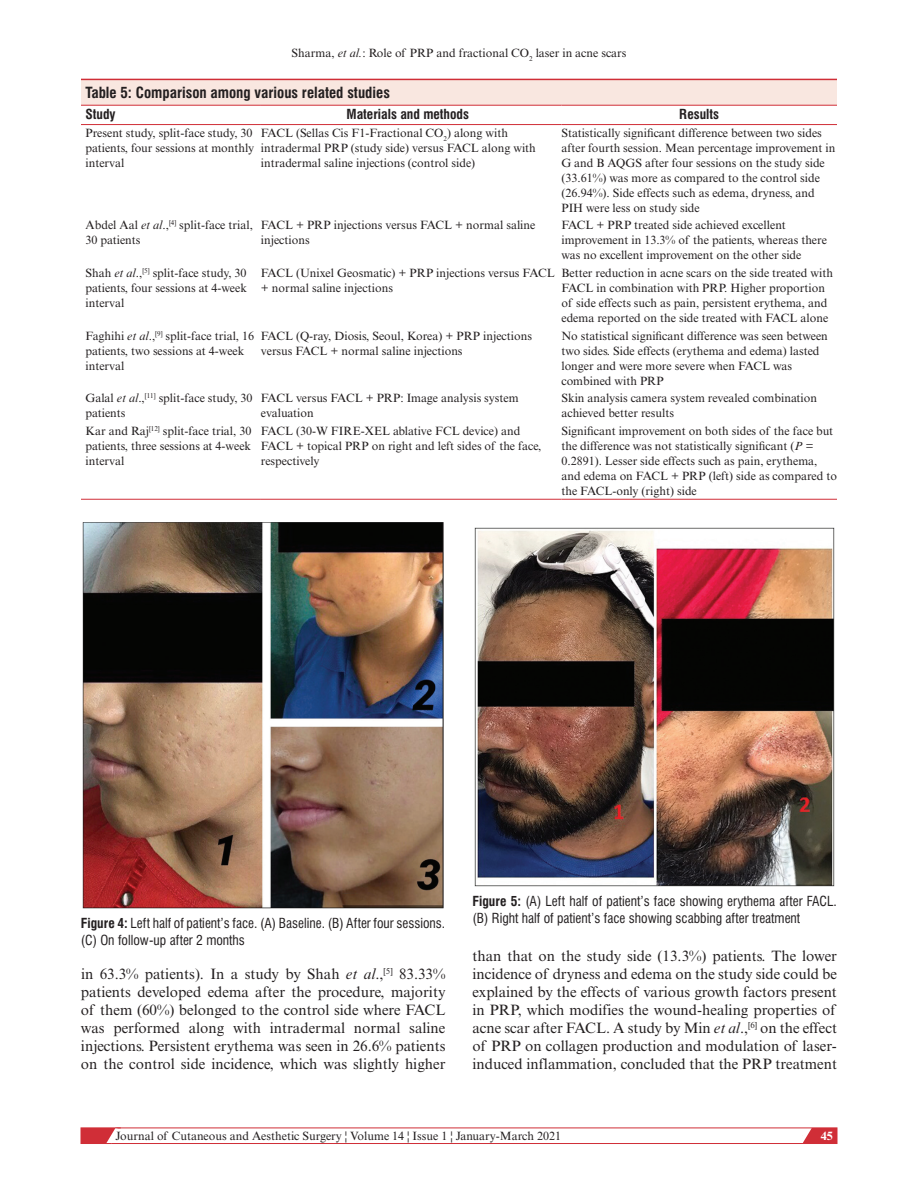
<style>
.page{position:relative;width:918px;height:1188px;background:#fff}
.page>*{position:absolute;margin:0;border:0;box-sizing:border-box;transform-origin:0 0}
.t1{font:15px/18px "Times New Roman MT Std";color:#231f20;text-align:justify}
.t2{font:700 condensed 15px "Swiss 721 BT";color:#231f20}
.t3{font:condensed 13.5px/16.5px "Swiss 721 BT";color:#231f20}
.t4{font:700 condensed 13.5px "Swiss 721 BT";color:#231f20}
.t5{font:12px/15px "Times New Roman MT Std";color:#231f20}
.t6{font:700 12px "Times New Roman MT Std";color:#fff}
.s1{font-style:italic}
.s2{font-weight:700}
</style>
<div class="page">
<svg style="left:798px;top:1127px;width:39px;height:15px"></svg>
<div style="left:81px;top:1128px;width:756px;height:16px;border:1px solid #d02e37"></div>
<svg style="left:81px;top:1127px;width:40px;height:17px"></svg>
<img style="left:82px;top:522px;width:362px;height:387px">
<div style="left:81px;top:80px;width:756px;height:25px;background:#f9e7e0"></div>
<hr style="left:81px;top:79px;width:756px;height:1px;background:#d02e37">
<hr style="left:81px;top:499px;width:180px;height:1px;background:#d02e37">
<hr style="left:261px;top:499px;width:300px;height:1px;background:#d02e37">
<hr style="left:561px;top:499px;width:276px;height:1px;background:#d02e37">
<hr style="left:81px;top:105px;width:180px;height:1px;background:#d02e37">
<hr style="left:81px;top:124px;width:180px;height:1px;background:#d02e37">
<hr style="left:261px;top:105px;width:300px;height:1px;background:#d02e37">
<hr style="left:261px;top:124px;width:300px;height:1px;background:#d02e37">
<hr style="left:561px;top:105px;width:276px;height:1px;background:#d02e37">
<hr style="left:561px;top:124px;width:276px;height:1px;background:#d02e37">
<img style="left:475px;top:527px;width:360px;height:360px">
<p class="t5" style="left:291px;top:45px;width:337px">Sharma, <span class="s1">et al.</span>: Role of PRP and fractional CO<sub>2</sub> laser in acne scars</p>
<p class="t2" style="left:86px;top:84px;width:306px">Table 5: Comparison among various related studies</p>
<p class="t4" style="left:86px;top:106px;width:32px">Study</p>
<p class="t4" style="left:347px;top:106px;width:124px">Materials and methods</p>
<p class="t4" style="left:679px;top:106px;width:41px">Results</p>
<p class="t5" style="left:86px;top:125px;width:170px">Present study, split-face study, 30 patients, four sessions at monthly interval</p>
<p class="t5" style="left:261px;top:125px;width:276px">FACL (Sellas Cis F1-Fractional CO<sub>2</sub>) along with intradermal PRP (study side) versus FACL along with intradermal saline injections (control side)</p>
<p class="t5" style="left:561px;top:125px;width:275px">Statistically significant difference between two sides after fourth session. Mean percentage improvement in G and B AQGS after four sessions on the study side (33.61%) was more as compared to the control side (26.94%). Side effects such as edema, dryness, and PIH were less on study side</p>
<p class="t5" style="left:86px;top:218px;width:169px">Abdel Aal <span class="s1">et al</span>.,<sup>[4]</sup> split-face trial,<br>30 patients</p>
<p class="t5" style="left:261px;top:218px;width:276px">FACL + PRP injections versus FACL + normal saline injections</p>
<p class="t5" style="left:561px;top:218px;width:267px">FACL + PRP treated side achieved excellent improvement in 13.3% of the patients, whereas there was no excellent improvement on the other side</p>
<p class="t5" style="left:86px;top:265px;width:163px;text-align:justify">Shah <span class="s1">et al</span>.,<sup>[5]</sup> split-face study, 30 patients, four sessions at 4-week interval</p>
<p class="t5" style="left:261px;top:265px;width:295px">FACL (Unixel Geosmatic) + PRP injections versus FACL + normal saline injections</p>
<p class="t5" style="left:561px;top:265px;width:273px">Better reduction in acne scars on the side treated with FACL in combination with PRP. Higher proportion of side effects such as pain, persistent erythema, and edema reported on the side treated with FACL alone</p>
<p class="t5" style="left:86px;top:328px;width:170px">Faghihi <span class="s1">et al</span>.,<sup>[9]</sup> split-face trial, 16 patients, two sessions at 4-week interval</p>
<p class="t5" style="left:261px;top:328px;width:273px">FACL (Q-ray, Diosis, Seoul, Korea) + PRP injections versus FACL + normal saline injections</p>
<p class="t5" style="left:561px;top:328px;width:268px">No statistical significant difference was seen between two sides. Side effects (erythema and edema) lasted longer and were more severe when FACL was combined with PRP</p>
<p class="t5" style="left:85px;top:391px;width:169px">Galal <span class="s1">et al</span>.,<sup>[11]</sup> split-face study, 30 patients</p>
<p class="t5" style="left:261px;top:391px;width:259px">FACL versus FACL + PRP: Image analysis system evaluation</p>
<p class="t5" style="left:561px;top:391px;width:257px">Skin analysis camera system revealed combination achieved better results</p>
<p class="t5" style="left:85px;top:423px;width:167px;text-align:justify">Kar and Raj<sup>[12]</sup> split-face trial, 30 patients, three sessions at 4-week interval</p>
<p class="t5" style="left:261px;top:423px;width:282px">FACL (30-W FIRE-XEL ablative FCL device) and<br>FACL + topical PRP on right and left sides of the face, respectively</p>
<p class="t5" style="left:561px;top:423px;width:277px">Significant improvement on both sides of the face but the difference was not statistically significant (<span class="s1">P = </span>0.2891). Lesser side effects such as pain, erythema, and edema on FACL + PRP (left) side as compared to the FACL-only (right) side</p>
<p class="t3" style="left:81px;top:915px;width:366px"><span class="s2">Figure 4:</span> Left half of patient’s face. (A) Baseline. (B) After four sessions. (C) On follow-up after 2 months</p>
<p class="t1" style="left:81px;top:965px;width:366px">in 63.3% patients). In a study by Shah <span class="s1">et al</span>.,<sup>[5]</sup> 83.33% patients developed edema after the procedure, majority of them (60%) belonged to the control side where FACL was performed along with intradermal normal saline injections. Persistent erythema was seen in 26.6% patients on the control side incidence, which was slightly higher</p>
<p class="t3" style="left:473px;top:893px;width:366px"><span class="s2">Figure 5:</span> (A) Left half of patient’s face showing erythema after FACL. (B) Right half of patient’s face showing scabbing after treatment</p>
<p class="t1" style="left:472px;top:947px;width:366px">than that on the study side (13.3%) patients. The lower incidence of dryness and edema on the study side could be explained by the effects of various growth factors present in PRP, which modifies the wound-healing properties of acne scar after FACL. A study by Min <span class="s1">et al</span>.,<sup>[6]</sup> on the effect of PRP on collagen production and modulation of laser&shy;induced inflammation, concluded that the PRP treatment</p>
<p class="t5" style="left:116px;top:1128px;width:447px">Journal of Cutaneous and Aesthetic Surgery ¦ Volume 14 ¦ Issue 1 ¦ January-March 2021</p>
<p class="t6" style="left:821px;top:1128px;width:13px">45</p>
</div>
